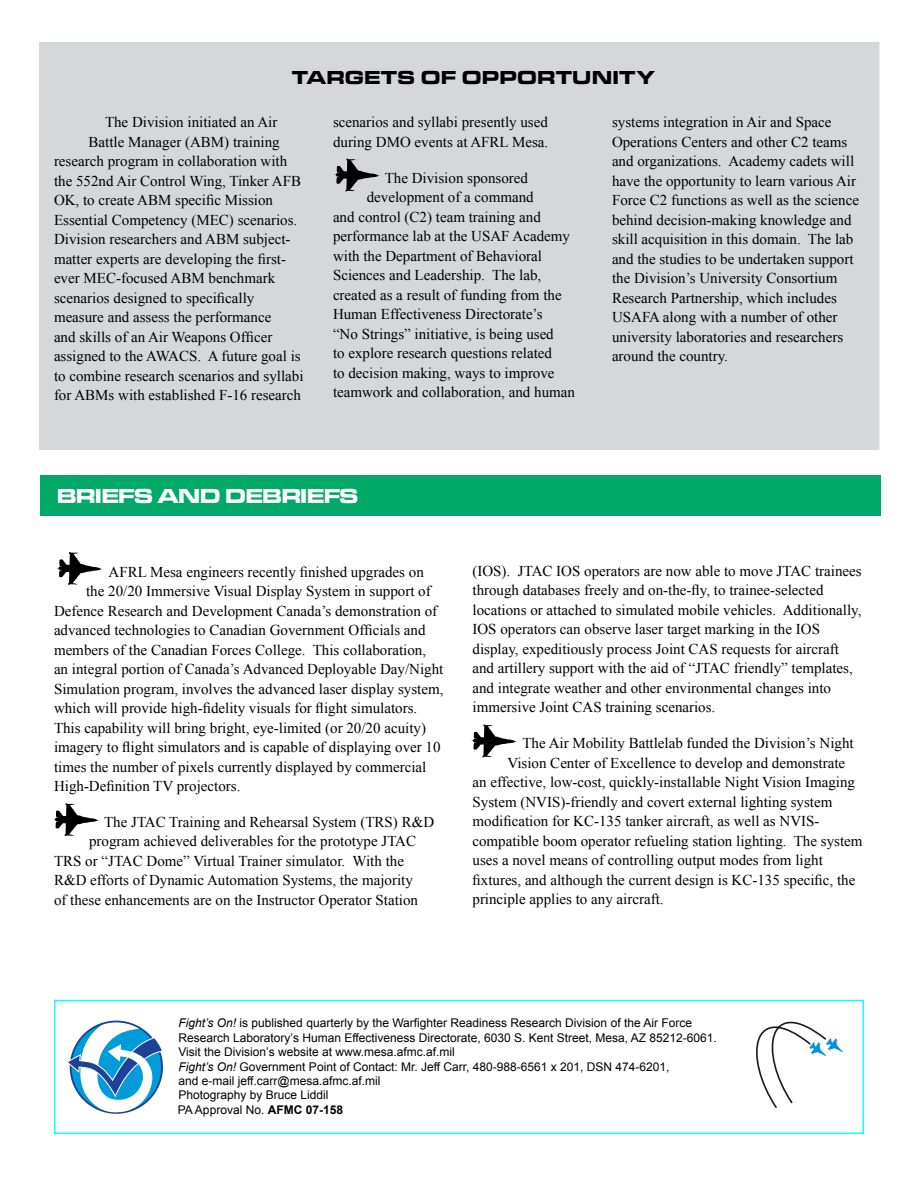
<style>
.page{position:relative;width:918px;height:1188px;background:#fff}
.page>*{position:absolute;margin:0;border:0;box-sizing:border-box;transform-origin:0 0}
.t1{font:21px "Microgramma D Bold Exte";color:#fff}
.t2{font:19.5px "Microgramma D Bold Exte";letter-spacing:.04em;color:#000}
.t3{font:15px/19.5px "Times New Roman";color:#000}
.t4{font:12px/14.4px "Arial";color:#000}
.s1{font-style:italic}
.s2{font-weight:700}
</style>
<div class="page">
<svg style="left:68px;top:1022px;width:95px;height:91px"></svg>
<svg style="left:756px;top:1022px;width:88px;height:86px"></svg>
<svg style="left:57px;top:552px;width:46px;height:33px"></svg>
<div style="left:40px;top:43px;width:839px;height:406px;background:#d5d7d8"></div>
<div style="left:39px;top:42px;width:840px;height:408px;border:2px solid #d5d7d8"></div>
<div style="left:54px;top:1000px;width:810px;height:134px;border:2px solid #13ffff"></div>
<div style="left:40px;top:476px;width:841px;height:40px;background:#00a967"></div>
<svg style="left:334px;top:159px;width:47px;height:32px"></svg>
<svg style="left:471px;top:724px;width:47px;height:33px"></svg>
<svg style="left:53px;top:803px;width:47px;height:33px"></svg>
<h2 class="t2" style="left:292px;top:64px;width:364px">TARGETS OF OPPORTUNITY</h2>
<p class="t3" style="left:105px;top:112px;width:174px">The Division initiated an Air</p>
<p class="t3" style="left:88px;top:132px;width:193px">Battle Manager (ABM) training</p>
<p class="t3" style="left:54px;top:151px;width:235px">research program in collaboration with</p>
<p class="t3" style="left:54px;top:171px;width:249px">the 552nd Air Control Wing, Tinker AFB</p>
<p class="t3" style="left:54px;top:190px;width:221px">OK, to create ABM specific Mission</p>
<p class="t3" style="left:54px;top:210px;width:245px">Essential Competency (MEC) scenarios.</p>
<p class="t3" style="left:54px;top:229px;width:238px">Division researchers and ABM subject-</p>
<p class="t3" style="left:54px;top:249px;width:234px">matter experts are developing the first-</p>
<p class="t3" style="left:54px;top:268px;width:223px">ever MEC-focused ABM benchmark</p>
<p class="t3" style="left:54px;top:288px;width:202px">scenarios designed to specifically</p>
<p class="t3" style="left:54px;top:307px;width:219px">measure and assess the performance</p>
<p class="t3" style="left:54px;top:327px;width:220px">and skills of an Air Weapons Officer</p>
<p class="t3" style="left:54px;top:346px;width:248px">assigned to the AWACS. A future goal is</p>
<p class="t3" style="left:54px;top:366px;width:251px">to combine research scenarios and syllabi</p>
<p class="t3" style="left:54px;top:385px;width:249px">for ABMs with established F-16 research</p>
<p class="t3" style="left:333px;top:112px;width:217px">scenarios and syllabi presently used during DMO events at AFRL Mesa.</p>
<p class="t3" style="left:385px;top:168px;width:145px">The Division sponsored</p>
<p class="t3" style="left:367px;top:187px;width:169px">development of a command</p>
<p class="t3" style="left:333px;top:207px;width:209px">and control (C2) team training and</p>
<p class="t3" style="left:333px;top:226px;width:239px">performance lab at the USAF Academy</p>
<p class="t3" style="left:333px;top:246px;width:211px">with the Department of Behavioral</p>
<p class="t3" style="left:333px;top:265px;width:210px">Sciences and Leadership. The lab,</p>
<p class="t3" style="left:333px;top:285px;width:230px">created as a result of funding from the</p>
<p class="t3" style="left:333px;top:304px;width:211px">Human Effectiveness Directorate’s</p>
<p class="t3" style="left:333px;top:324px;width:222px">“No Strings” initiative, is being used</p>
<p class="t3" style="left:333px;top:343px;width:221px">to explore research questions related</p>
<p class="t3" style="left:333px;top:363px;width:223px">to decision making, ways to improve</p>
<p class="t3" style="left:333px;top:382px;width:244px">teamwork and collaboration, and human</p>
<h1 class="t1" style="left:57px;top:482px;width:302px">BRIEFS AND DEBRIEFS</h1>
<p class="t3" style="left:612px;top:112px;width:249px">systems integration in Air and Space Operations Centers and other C2 teams and organizations. Academy cadets will have the opportunity to learn various Air Force C2 functions as well as the science behind decision-making knowledge and skill acquisition in this domain. The lab and the studies to be undertaken support the Division’s University Consortium Research Partnership, which includes USAFA along with a number of other university laboratories and researchers around the country.</p>
<p class="t3" style="left:109px;top:562px;width:317px">AFRL Mesa engineers recently finished upgrades on</p>
<p class="t3" style="left:86px;top:581px;width:346px">the 20/20 Immersive Visual Display System in support of</p>
<p class="t3" style="left:54px;top:601px;width:385px">Defence Research and Development Canada’s demonstration of</p>
<p class="t3" style="left:54px;top:620px;width:373px">advanced technologies to Canadian Government Officials and</p>
<p class="t3" style="left:54px;top:640px;width:374px">members of the Canadian Forces College. This collaboration,</p>
<p class="t3" style="left:54px;top:659px;width:391px">an integral portion of Canada’s Advanced Deployable Day/Night</p>
<p class="t3" style="left:54px;top:679px;width:391px">Simulation program, involves the advanced laser display system,</p>
<p class="t3" style="left:54px;top:698px;width:365px">which will provide high-fidelity visuals for flight simulators.</p>
<p class="t3" style="left:54px;top:718px;width:374px">This capability will bring bright, eye-limited (or 20/20 acuity)</p>
<p class="t3" style="left:54px;top:737px;width:388px">imagery to flight simulators and is capable of displaying over 10</p>
<p class="t3" style="left:54px;top:757px;width:374px">times the number of pixels currently displayed by commercial</p>
<p class="t3" style="left:54px;top:776px;width:188px">High-Definition TV projectors.</p>
<p class="t3" style="left:104px;top:812px;width:332px">The JTAC Training and Rehearsal System (TRS) R&amp;D</p>
<p class="t3" style="left:89px;top:831px;width:329px">program achieved deliverables for the prototype JTAC</p>
<p class="t3" style="left:54px;top:851px;width:352px">TRS or “JTAC Dome” Virtual Trainer simulator. With the</p>
<p class="t3" style="left:54px;top:870px;width:360px">R&amp;D efforts of Dynamic Automation Systems, the majority</p>
<p class="t3" style="left:54px;top:890px;width:366px">of these enhancements are on the Instructor Operator Station</p>
<p class="t3" style="left:472px;top:561px;width:391px">(IOS). JTAC IOS operators are now able to move JTAC trainees through databases freely and on-the-fly, to trainee-selected locations or attached to simulated mobile vehicles. Additionally, IOS operators can observe laser target marking in the IOS display, expeditiously process Joint CAS requests for aircraft and artillery support with the aid of “JTAC friendly” templates, and integrate weather and other environmental changes into immersive Joint CAS training scenarios.</p>
<p class="t3" style="left:522px;top:733px;width:333px">The Air Mobility Battlelab funded the Division’s Night</p>
<p class="t3" style="left:507px;top:753px;width:339px">Vision Center of Excellence to develop and demonstrate</p>
<p class="t3" style="left:472px;top:772px;width:384px">an effective, low-cost, quickly-installable Night Vision Imaging</p>
<p class="t3" style="left:472px;top:792px;width:361px">System (NVIS)-friendly and covert external lighting system</p>
<p class="t3" style="left:472px;top:811px;width:349px">modification for KC-135 tanker aircraft, as well as NVIS-</p>
<p class="t3" style="left:472px;top:831px;width:392px">compatible boom operator refueling station lighting. The system</p>
<p class="t3" style="left:472px;top:850px;width:352px">uses a novel means of controlling output modes from light</p>
<p class="t3" style="left:472px;top:870px;width:384px">fixtures, and although the current design is KC-135 specific, the</p>
<p class="t3" style="left:472px;top:889px;width:193px">principle applies to any aircraft.</p>
<p class="t4" style="left:178px;top:1016px;width:541px"><span class="s1">Fight’s On!</span> is published quarterly by the Warfighter Readiness Research Division of the Air Force Research Laboratory’s Human Effectiveness Directorate, 6030 S. Kent Street, Mesa, AZ 85212-6061.<br>Visit the Division’s website at www.mesa.afmc.af.mil<br><span class="s1">Fight’s On!</span> Government Point of Contact: Mr. Jeff Carr, 480-988-6561 x 201, DSN 474-6201,<br>and e-mail jeff.carr@mesa.afmc.af.mil<br>Photography by Bruce Liddil<br>PA Approval No. <span class="s2">AFMC 07-158</span></p>
</div>
